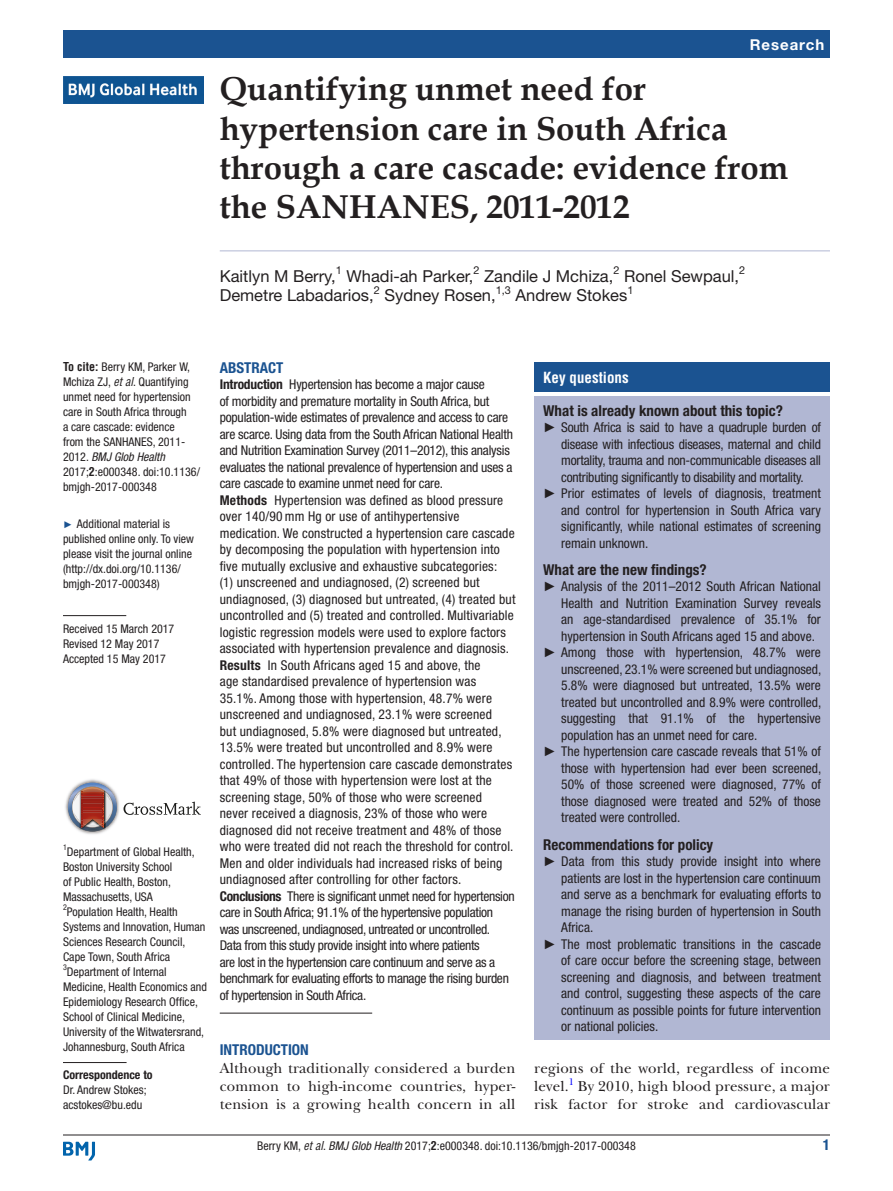
<style>
.page{position:relative;width:893px;height:1191px;background:#fff}
.page>*{position:absolute;margin:0;border:0;box-sizing:border-box;transform-origin:0 0}
.t1{font:700 33px/39px "Book Antiqua";color:#231f20}
.t2{font:16.5px "Helvetica Neue LT Std";color:#231f20}
.t3{font:15px/18px "New Baskerville";letter-spacing:.01em;color:#231f20;text-align:justify}
.t4{font:700 condensed 15px "Helvetica Neue LT Std";color:#231f20}
.t5{font:700 condensed 15px "Helvetica Neue LT Std";color:#1b5391}
.t6{font:700 condensed 15px "Helvetica";color:#fff}
.t7{font:700 15px "Helvetica Neue LT Std";letter-spacing:.065em;color:#fff}
.t8{font:condensed 13.5px/16.5px "Helvetica Neue LT Std";color:#231f20}
.t9{font:condensed 12px/15px "Helvetica Neue LT Std";color:#231f20}
.t10{font:700 condensed 12px "Helvetica Neue LT Std";color:#231f20}
.t11{font:10.95px "Helvetica Neue LT Std";color:#231f20}
.s1{font-family:"Helvetica LT Std";font-weight:700}
.s2{font-family:"Helvetica LT Std";font-style:italic}
.s3{font-style:italic}
.s4{font-family:"Arial";font-stretch:normal;font-size:9.75px;color:#1b5391}
.s5{font-weight:700}
.s6{font-family:"Arial";font-stretch:normal}
</style>
<div class="page">
<hr style="left:63px;top:1134px;width:767px;height:1px;background:#231f20">
<svg style="left:63px;top:1141px;width:32px;height:19px"></svg>
<hr style="left:220px;top:1012px;width:152px;height:1px;background:#231f20">
<img style="left:65px;top:779px;width:54px;height:55px">
<svg style="left:68px;top:782px;width:49px;height:49px;background:#a88689"></svg>
<svg style="left:124px;top:801px;width:77px;height:14px"></svg>
<hr style="left:220px;top:250px;width:610px;height:1px;background:#b1b7d3">
<div style="left:63px;top:31px;width:767px;height:27px;background:#1b5391"></div>
<hr style="left:63px;top:615px;width:63px;height:1px;background:#231f20">
<hr style="left:63px;top:1062px;width:64px;height:1px;background:#231f20">
<img style="left:63px;top:77px;width:141px;height:27px">
<div style="left:534px;top:362px;width:296px;height:30px;background:#1b5391"></div>
<div style="left:534px;top:396px;width:296px;height:644px;background:#b1b7d3"></div>
<p class="t7" style="left:750px;top:35px;width:76px">Research</p>
<h1 class="t1" style="left:220px;top:70px;width:570px">Quantifying unmet need for hypertension care in South Africa through a care cascade: evidence from the SANHANES, 2011-2012</h1>
<p class="t2" style="left:220px;top:266px;width:118px">Kaitlyn M Berry,</p>
<p class="t11" style="left:336px;top:264px;width:8px">1</p>
<p class="t2" style="left:347px;top:266px;width:128px">Whadi-ah Parker,</p>
<p class="t11" style="left:473px;top:264px;width:8px">2</p>
<p class="t2" style="left:484px;top:266px;width:131px">Zandile J Mchiza,</p>
<p class="t11" style="left:613px;top:264px;width:8px">2</p>
<p class="t2" style="left:624px;top:266px;width:117px">Ronel Sewpaul,</p>
<p class="t11" style="left:739px;top:264px;width:8px">2</p>
<p class="t2" style="left:220px;top:285px;width:156px">Demetre Labadarios,</p>
<p class="t11" style="left:374px;top:283px;width:8px">2</p>
<p class="t2" style="left:384px;top:285px;width:113px">Sydney Rosen,</p>
<p class="t11" style="left:496px;top:283px;width:17px">1,3</p>
<p class="t2" style="left:516px;top:285px;width:113px">Andrew Stokes</p>
<p class="t11" style="left:627px;top:283px;width:8px">1</p>
<p class="t9" style="left:63px;top:359px;width:138px"><span class="s1">To cite:</span> Berry KM, Parker W,<br>Mchiza ZJ, <span class="s2">et al</span>. Quantifying unmet need for hypertension care in South Africa through<br>a care cascade: evidence<br>from the SANHANES, 2011-<br>2012. <span class="s3">BMJ Glob Health<br></span>2017;<span class="s1">2</span>:e000348. doi:10.1136/ bmjgh-2017-000348</p>
<p class="t9" style="left:63px;top:516px;width:133px"><span class="s4">►</span> Additional material is published online only. To view please visit the journal online (http://dx.doi.org/10.1136/ bmjgh-2017-000348)</p>
<p class="t9" style="left:63px;top:620px;width:113px">Received 15 March 2017<br>Revised 12 May 2017<br>Accepted 15 May 2017</p>
<p class="t9" style="left:63px;top:844px;width:145px"><sup>1</sup>Department of Global Health,<br>Boston University School<br>of Public Health, Boston,<br>Massachusetts, USA<br><sup>2</sup>Population Health, Health<br>Systems and Innovation, Human<br>Sciences Research Council,<br>Cape Town, South Africa<br><sup>3</sup>Department of Internal<br>Medicine, Health Economics and<br>Epidemiology Research Office,<br>School of Clinical Medicine,<br>University of the Witwatersrand,<br>Johannesburg, South Africa</p>
<p class="t10" style="left:63px;top:1067px;width:91px">Correspondence to</p>
<p class="t9" style="left:63px;top:1082px;width:85px">Dr. Andrew Stokes; acstokes@bu.edu</p>
<p class="t5" style="left:220px;top:358px;width:65px">Abstract</p>
<p class="t8" style="left:220px;top:376px;width:297px"><span class="s5">Introduction</span> Hypertension has become a major cause<br>of morbidity and premature mortality in South Africa, but population-wide estimates of prevalence and access to care are scarce. Using data from the South African National Health and Nutrition Examination Survey (2011–2012), this analysis evaluates the national prevalence of hypertension and uses a care cascade to examine unmet need for care.<br><span class="s5">Methods</span> Hypertension was defined as blood pressure over 140/90 mm Hg or use of antihypertensive medication. We constructed a hypertension care cascade by decomposing the population with hypertension into five mutually exclusive and exhaustive subcategories:<br>(1) unscreened and undiagnosed, (2) screened but undiagnosed, (3) diagnosed but untreated, (4) treated but uncontrolled and (5) treated and controlled. Multivariable logistic regression models were used to explore factors associated with hypertension prevalence and diagnosis.<br><span class="s5">Results</span> In South Africans aged 15 and above, the<br>age standardised prevalence of hypertension was 35.1%. Among those with hypertension, 48.7% were unscreened and undiagnosed, 23.1% were screened<br>but undiagnosed, 5.8% were diagnosed but untreated, 13.5% were treated but uncontrolled and 8.9% were controlled. The hypertension care cascade demonstrates that 49% of those with hypertension were lost at the screening stage, 50% of those who were screened<br>never received a diagnosis, 23% of those who were diagnosed did not receive treatment and 48% of those who were treated did not reach the threshold for control.<br>Men and older individuals had increased risks of being undiagnosed after controlling for other factors.<br><span class="s5">Conclusions</span> There is significant unmet need for hypertension care in South Africa; 91.1% of the hypertensive population was unscreened, undiagnosed, untreated or uncontrolled.<br>Data from this study provide insight into where patients<br>are lost in the hypertension care continuum and serve as a benchmark for evaluating efforts to manage the rising burden of hypertension in South Africa.</p>
<p class="t6" style="left:543px;top:368px;width:87px">Key questions</p>
<p class="t4" style="left:543px;top:401px;width:241px">What is already known about this topic?</p>
<p class="t8" style="left:543px;top:419px;width:279px"><span class="s6">►</span> South Africa is said to have a quadruple burden of</p>
<p class="t8" style="left:561px;top:436px;width:261px">disease with infectious diseases, maternal and child</p>
<p class="t8" style="left:561px;top:452px;width:261px">mortality, trauma and non-communicable diseases all</p>
<p class="t8" style="left:561px;top:469px;width:244px">contributing significantly to disability and mortality.</p>
<p class="t8" style="left:543px;top:485px;width:279px"><span class="s6">►</span> Prior estimates of levels of diagnosis, treatment</p>
<p class="t8" style="left:561px;top:502px;width:261px">and control for hypertension in South Africa vary</p>
<p class="t8" style="left:561px;top:518px;width:261px">significantly, while national estimates of screening</p>
<p class="t8" style="left:561px;top:535px;width:89px">remain unknown.</p>
<p class="t4" style="left:543px;top:560px;width:165px">What are the new findings?</p>
<p class="t8" style="left:543px;top:578px;width:279px"><span class="s6">►</span> Analysis of the 2011–2012 South African National</p>
<p class="t8" style="left:561px;top:595px;width:261px">Health and Nutrition Examination Survey reveals</p>
<p class="t8" style="left:561px;top:611px;width:261px">an age-standardised prevalence of 35.1% for</p>
<p class="t8" style="left:561px;top:628px;width:255px">hypertension in South Africans aged 15 and above.</p>
<p class="t8" style="left:543px;top:644px;width:279px"><span class="s6">►</span> Among those with hypertension, 48.7% were</p>
<p class="t8" style="left:561px;top:661px;width:262px">unscreened, 23.1% were screened but undiagnosed,</p>
<p class="t8" style="left:561px;top:677px;width:261px">5.8% were diagnosed but untreated, 13.5% were</p>
<p class="t8" style="left:561px;top:694px;width:262px">treated but uncontrolled and 8.9% were controlled,</p>
<p class="t8" style="left:561px;top:710px;width:261px">suggesting that 91.1% of the hypertensive</p>
<p class="t8" style="left:561px;top:727px;width:198px">population has an unmet need for care.</p>
<p class="t8" style="left:543px;top:743px;width:279px"><span class="s6">►</span> The hypertension care cascade reveals that 51% of</p>
<p class="t8" style="left:561px;top:760px;width:262px">those with hypertension had ever been screened,</p>
<p class="t8" style="left:561px;top:776px;width:261px">50% of those screened were diagnosed, 77% of</p>
<p class="t8" style="left:561px;top:793px;width:261px">those diagnosed were treated and 52% of those</p>
<p class="t8" style="left:561px;top:809px;width:121px">treated were controlled.</p>
<p class="t4" style="left:543px;top:835px;width:171px">Recommendations for policy</p>
<p class="t8" style="left:543px;top:853px;width:279px"><span class="s6">►</span> Data from this study provide insight into where</p>
<p class="t8" style="left:561px;top:869px;width:261px">patients are lost in the hypertension care continuum</p>
<p class="t8" style="left:561px;top:886px;width:261px">and serve as a benchmark for evaluating efforts to</p>
<p class="t8" style="left:561px;top:902px;width:261px">manage the rising burden of hypertension in South</p>
<p class="t8" style="left:561px;top:919px;width:33px">Africa.</p>
<p class="t8" style="left:543px;top:935px;width:279px"><span class="s6">►</span> The most problematic transitions in the cascade</p>
<p class="t8" style="left:561px;top:952px;width:261px">of care occur before the screening stage, between</p>
<p class="t8" style="left:561px;top:968px;width:261px">screening and diagnosis, and between treatment</p>
<p class="t8" style="left:561px;top:985px;width:261px">and control, suggesting these aspects of the care</p>
<p class="t8" style="left:561px;top:1001px;width:261px">continuum as possible points for future intervention</p>
<p class="t8" style="left:561px;top:1018px;width:99px">or national policies.</p>
<p class="t5" style="left:220px;top:1041px;width:91px">Introduction</p>
<p class="t3" style="left:220px;top:1059px;width:297px">Although traditionally considered a burden common to high-income countries, hyper&shy;tension is a growing health concern in all</p>
<p class="t3" style="left:534px;top:1059px;width:297px">regions of the world, regardless of income level.<sup>1</sup> By 2010, high blood pressure, a major risk factor for stroke and cardiovascular</p>
<p class="t9" style="left:257px;top:1137px;width:380px">Berry KM, <span class="s2">et al</span>. <span class="s3">BMJ Glob Health</span> 2017;<span class="s1">2</span>:e000348. doi:10.1136/bmjgh-2017-000348</p>
<p class="t5" style="left:823px;top:1135px;width:9px">1</p>
</div>
